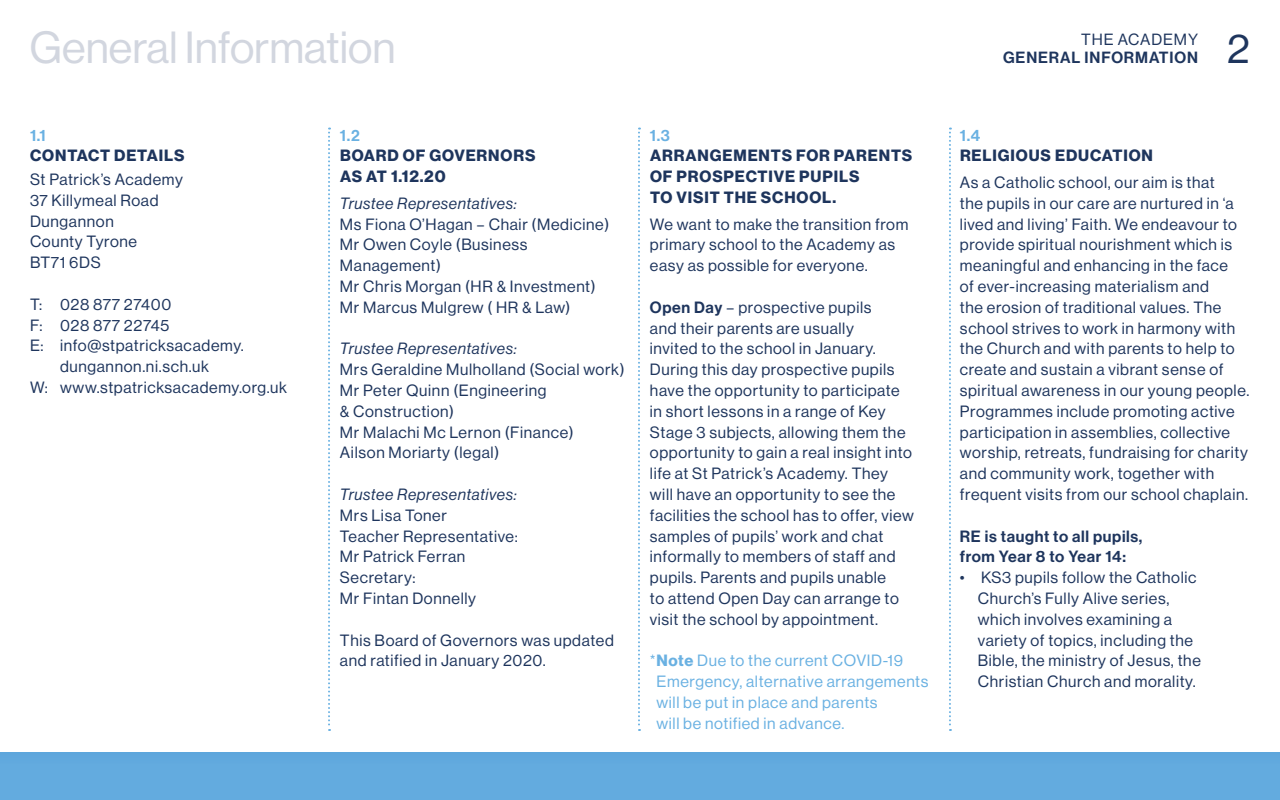
<style>
.page{position:relative;width:1280px;height:800px;background:#fff}
.page>*{position:absolute;margin:0;border:0;box-sizing:border-box;transform-origin:0 0}
.t1{font:44px "Haas Grot Disp 55 Roman";color:#d2d6df}
.t2{font:40.9px "Haas Grot Disp 55 Roman";color:#1e355d}
.t3{font:16px/20.8px "Haas Grot Disp 55 Roman";letter-spacing:.04em;color:#1e355d}
.t4{font:700 16px/20.8px "Haas Grot Disp 75";letter-spacing:.055em;color:#1e355d}
.t5{font:16px/20.8px "Haas Grot Disp 55 Roman";letter-spacing:.04em;color:#6ab1e2}
.t6{font:italic 16px "Haas Grot Disp 56";letter-spacing:.04em;color:#1e355d}
.t7{font:500 16px/20.8px "Haas Grot Disp 65";letter-spacing:.04em;color:#1e355d}
.t8{font:500 16px "Haas Grot Disp 65";color:#6ab1e2}
.t9{font:500 15.9px "Haas Grot Disp 65";letter-spacing:.055em;color:#1e355d}
.t10{font:15.9px "Haas Grot Disp 55 Roman";letter-spacing:.055em;color:#1e355d}
.s1{font-family:"Haas Grot Disp 65";font-weight:500}
.s2{font-family:"Haas Grot Disp 75";font-weight:700}
</style>
<div class="page">
<svg style="left:328px;top:128px;width:2px;height:603px"></svg>
<svg style="left:638px;top:128px;width:2px;height:603px"></svg>
<svg style="left:949px;top:128px;width:2px;height:603px"></svg>
<div style="left:0;top:752px;width:1280px;height:48px;background:#63abdf"></div>
<div style="left:0;top:752px;width:1280px;height:12px;background:#5fa7dd"></div>
<h1 class="t1" style="left:30px;top:23px;width:368px">General Information</h1>
<p class="t8" style="left:30px;top:126px;width:17px">1.1</p>
<p class="t4" style="left:30px;top:146px;width:156px">CONTACT DETAILS</p>
<p class="t3" style="left:30px;top:169px;width:154px">St Patrick’s Academy<br>37 Killymeal Road<br>Dungannon<br>County Tyrone<br>BT71 6DS</p>
<p class="t3" style="left:30px;top:294px;width:143px">T: 028 877 27400</p>
<p class="t3" style="left:30px;top:315px;width:141px">F: 028 877 22745</p>
<p class="t3" style="left:30px;top:336px;width:215px">E: info@stpatricksacademy.</p>
<p class="t3" style="left:60px;top:356px;width:150px">dungannon.ni.sch.uk</p>
<p class="t3" style="left:30px;top:377px;width:258px">W: www.stpatricksacademy.org.uk</p>
<p class="t8" style="left:340px;top:126px;width:21px">1.2</p>
<p class="t4" style="left:340px;top:146px;width:197px">BOARD OF GOVERNORS<br>AS AT 1.12.20</p>
<p class="t6" style="left:340px;top:194px;width:178px">Trustee Representatives:</p>
<p class="t3" style="left:340px;top:214px;width:271px">Ms Fiona O’Hagan – Chair (Medicine)<br>Mr Owen Coyle (Business<br>Management)<br>Mr Chris Morgan (HR &amp; Investment)<br>Mr Marcus Mulgrew ( HR &amp; Law)</p>
<p class="t6" style="left:340px;top:340px;width:178px">Trustee Representatives:</p>
<p class="t3" style="left:340px;top:359px;width:286px">Mrs Geraldine Mulholland (Social work)<br>Mr Peter Quinn (Engineering<br>&amp; Construction)<br>Mr Malachi Mc Lernon (Finance)<br>Ailson Moriarty (legal)</p>
<p class="t6" style="left:340px;top:485px;width:178px">Trustee Representatives:</p>
<p class="t3" style="left:340px;top:505px;width:179px">Mrs Lisa Toner<br>Teacher Representative:<br>Mr Patrick Ferran<br>Secretary:<br>Mr Fintan Donnelly</p>
<p class="t3" style="left:340px;top:630px;width:275px">This Board of Governors was updated and ratified in January 2020.</p>
<p class="t8" style="left:650px;top:126px;width:22px">1.3</p>
<p class="t4" style="left:650px;top:146px;width:264px">ARRANGEMENTS FOR PARENTS<br>OF PROSPECTIVE PUPILS<br>TO VISIT THE SCHOOL.</p>
<p class="t3" style="left:650px;top:214px;width:260px">We want to make the transition from primary school to the Academy as easy as possible for everyone.</p>
<p class="t3" style="left:650px;top:297px;width:265px"><span class="s1">Open Day</span> – prospective pupils<br>and their parents are usually<br>invited to the school in January.<br>During this day prospective pupils have the opportunity to participate in short lessons in a range of Key Stage 3 subjects, allowing them the opportunity to gain a real insight into life at St Patrick’s Academy. They will have an opportunity to see the facilities the school has to offer, view samples of pupils’ work and chat informally to members of staff and pupils. Parents and pupils unable<br>to attend Open Day can arrange to visit the school by appointment.</p>
<p class="t5" style="left:656px;top:650px;width:274px;text-indent:-7px">*<span class="s2">Note</span> Due to the current COVID-19<br>Emergency, alternative arrangements will be put in place and parents<br>will be notified in advance.</p>
<p class="t10" style="left:1081px;top:31px;width:118px">THE ACADEMY</p>
<p class="t9" style="left:1003px;top:49px;width:196px">GENERAL INFORMATION</p>
<h2 class="t2" style="left:1227px;top:26px;width:24px">2</h2>
<p class="t8" style="left:960px;top:126px;width:22px">1.4</p>
<p class="t4" style="left:960px;top:146px;width:194px">RELIGIOUS EDUCATION</p>
<p class="t3" style="left:960px;top:172px;width:291px">As a Catholic school, our aim is that<br>the pupils in our care are nurtured in ‘a lived and living’ Faith. We endeavour to provide spiritual nourishment which is meaningful and enhancing in the face<br>of ever-increasing materialism and<br>the erosion of traditional values. The school strives to work in harmony with the Church and with parents to help to create and sustain a vibrant sense of spiritual awareness in our young people.<br>Programmes include promoting active participation in assemblies, collective worship, retreats, fundraising for charity and community work, together with frequent visits from our school chaplain.</p>
<p class="t7" style="left:960px;top:526px;width:184px">RE is taught to all pupils, from Year 8 to Year 14:</p>
<p class="t3" style="left:978px;top:567px;width:225px;text-indent:-18px">• KS3 pupils follow the Catholic<br>Church’s Fully Alive series, which involves examining a variety of topics, including the<br>Bible, the ministry of Jesus, the<br>Christian Church and morality.</p>
</div>
